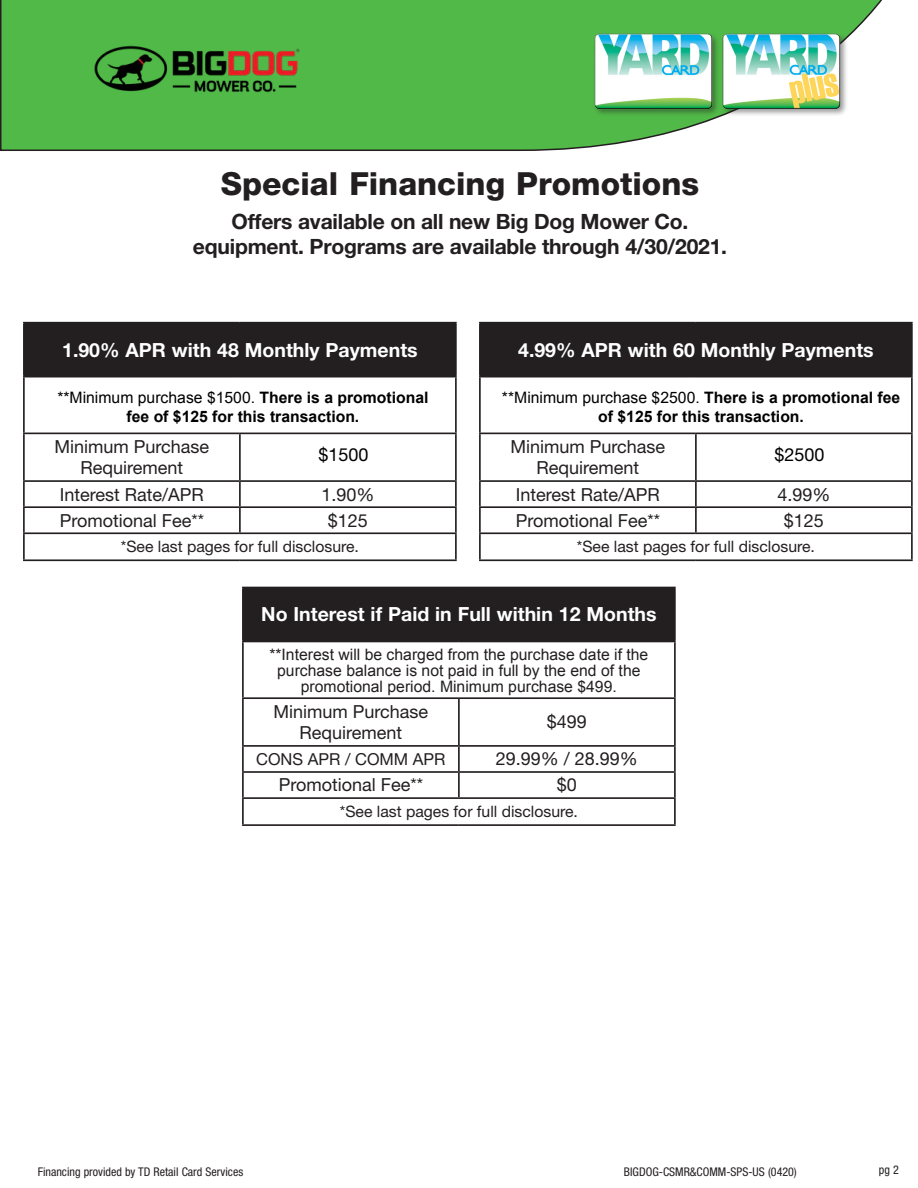
<style>
.page{position:relative;width:918px;height:1188px;background:#fff}
.page>*{position:absolute;margin:0;border:0;box-sizing:border-box;transform-origin:0 0}
.t1{font:800 31.8px "Helvetica Neue LT Std";color:#231f20}
.t2{font:700 21.15px/25.3px "Helvetica Neue LT Std";letter-spacing:-.01em;color:#231f20;text-align:center}
.Pa0{font:700 19.5px "Helvetica Neue LT Std";color:#fff}
.t3{font:18px/21.6px "Helvetica Neue LT Std";color:#231f20;text-align:center}
.t4{font:18px "Helvetica Neue LT Std";color:#000}
.t5{font:16.5px "Helvetica Neue LT Std";color:#231f20}
.t6{font:700 15.75px/18.9px "Arial";color:#000;text-align:center}
.Pa0-2{font:15.75px/16px "Arial";color:#231f20;text-align:center}
.t7{font:15.75px "Helvetica Neue LT Std";color:#231f20}
.t8{font:condensed 12px "Helvetica Neue LT Std";color:#231f20}
.s1{font-weight:400}
.s2{font-style:inherit}
</style>
<div class="page">
<svg style="left:0;top:0;width:882px;height:151px;background:#64be5c"></svg>
<div style="left:24px;top:323px;width:432px;height:54px;background:#231f20"></div>
<hr style="left:23px;top:322px;width:217px;height:1px;background:#231f20">
<hr style="left:23px;top:323px;width:2px;height:53px;background:#231f20">
<hr style="left:240px;top:322px;width:217px;height:1px;background:#231f20">
<hr style="left:455px;top:323px;width:2px;height:53px;background:#231f20">
<hr style="left:23px;top:376px;width:217px;height:1px;background:#231f20">
<hr style="left:23px;top:377px;width:2px;height:56px;background:#231f20">
<hr style="left:240px;top:376px;width:217px;height:1px;background:#231f20">
<hr style="left:455px;top:377px;width:2px;height:56px;background:#231f20">
<hr style="left:23px;top:433px;width:217px;height:1px;background:#231f20">
<hr style="left:23px;top:434px;width:2px;height:46px;background:#231f20">
<hr style="left:240px;top:433px;width:217px;height:1px;background:#231f20">
<hr style="left:239px;top:434px;width:2px;height:46px;background:#231f20">
<hr style="left:455px;top:434px;width:2px;height:46px;background:#231f20">
<hr style="left:23px;top:480px;width:217px;height:2px;background:#231f20">
<hr style="left:23px;top:482px;width:2px;height:24px;background:#231f20">
<hr style="left:240px;top:480px;width:217px;height:2px;background:#231f20">
<hr style="left:239px;top:482px;width:2px;height:24px;background:#231f20">
<hr style="left:455px;top:482px;width:2px;height:24px;background:#231f20">
<hr style="left:23px;top:506px;width:217px;height:2px;background:#231f20">
<hr style="left:23px;top:508px;width:2px;height:24px;background:#231f20">
<hr style="left:240px;top:506px;width:217px;height:2px;background:#231f20">
<hr style="left:239px;top:508px;width:2px;height:24px;background:#231f20">
<hr style="left:455px;top:508px;width:2px;height:24px;background:#231f20">
<hr style="left:23px;top:532px;width:217px;height:2px;background:#231f20">
<hr style="left:23px;top:534px;width:2px;height:25px;background:#231f20">
<hr style="left:240px;top:532px;width:217px;height:2px;background:#231f20">
<hr style="left:455px;top:534px;width:2px;height:25px;background:#231f20">
<hr style="left:23px;top:559px;width:217px;height:2px;background:#231f20">
<hr style="left:240px;top:559px;width:217px;height:2px;background:#231f20">
<div style="left:243px;top:587px;width:432px;height:54px;background:#231f20"></div>
<hr style="left:242px;top:587px;width:217px;height:1px;background:#231f20">
<hr style="left:242px;top:588px;width:2px;height:53px;background:#231f20">
<hr style="left:459px;top:587px;width:217px;height:1px;background:#231f20">
<hr style="left:674px;top:588px;width:2px;height:53px;background:#231f20">
<hr style="left:242px;top:641px;width:217px;height:1px;background:#231f20">
<hr style="left:242px;top:642px;width:2px;height:55px;background:#231f20">
<hr style="left:459px;top:641px;width:217px;height:1px;background:#231f20">
<hr style="left:674px;top:642px;width:2px;height:55px;background:#231f20">
<hr style="left:242px;top:697px;width:217px;height:2px;background:#231f20">
<hr style="left:242px;top:699px;width:2px;height:46px;background:#231f20">
<hr style="left:459px;top:697px;width:217px;height:2px;background:#231f20">
<hr style="left:458px;top:699px;width:2px;height:46px;background:#231f20">
<hr style="left:674px;top:699px;width:2px;height:46px;background:#231f20">
<hr style="left:242px;top:745px;width:217px;height:2px;background:#231f20">
<hr style="left:242px;top:747px;width:2px;height:24px;background:#231f20">
<hr style="left:459px;top:745px;width:217px;height:2px;background:#231f20">
<hr style="left:458px;top:747px;width:2px;height:24px;background:#231f20">
<hr style="left:674px;top:747px;width:2px;height:24px;background:#231f20">
<hr style="left:242px;top:771px;width:217px;height:2px;background:#231f20">
<hr style="left:242px;top:773px;width:2px;height:24px;background:#231f20">
<hr style="left:459px;top:771px;width:217px;height:2px;background:#231f20">
<hr style="left:458px;top:773px;width:2px;height:24px;background:#231f20">
<hr style="left:674px;top:773px;width:2px;height:24px;background:#231f20">
<hr style="left:242px;top:797px;width:217px;height:2px;background:#231f20">
<hr style="left:242px;top:799px;width:2px;height:25px;background:#231f20">
<hr style="left:459px;top:797px;width:217px;height:2px;background:#231f20">
<hr style="left:674px;top:799px;width:2px;height:25px;background:#231f20">
<hr style="left:242px;top:824px;width:217px;height:2px;background:#231f20">
<hr style="left:459px;top:824px;width:217px;height:2px;background:#231f20">
<div style="left:593px;top:32px;width:255px;height:85px;background:#231f20;opacity:.45"></div>
<img style="left:591px;top:33px;width:252px;height:76px">
<div style="left:480px;top:323px;width:432px;height:54px;background:#231f20"></div>
<hr style="left:479px;top:322px;width:217px;height:1px;background:#231f20">
<hr style="left:479px;top:323px;width:2px;height:53px;background:#231f20">
<hr style="left:696px;top:322px;width:217px;height:1px;background:#231f20">
<hr style="left:911px;top:323px;width:2px;height:53px;background:#231f20">
<hr style="left:479px;top:376px;width:217px;height:1px;background:#231f20">
<hr style="left:479px;top:377px;width:2px;height:56px;background:#231f20">
<hr style="left:696px;top:376px;width:217px;height:1px;background:#231f20">
<hr style="left:911px;top:377px;width:2px;height:56px;background:#231f20">
<hr style="left:479px;top:433px;width:217px;height:1px;background:#231f20">
<hr style="left:479px;top:434px;width:2px;height:46px;background:#231f20">
<hr style="left:696px;top:433px;width:217px;height:1px;background:#231f20">
<hr style="left:695px;top:434px;width:2px;height:46px;background:#231f20">
<hr style="left:911px;top:434px;width:2px;height:46px;background:#231f20">
<hr style="left:479px;top:480px;width:217px;height:2px;background:#231f20">
<hr style="left:479px;top:482px;width:2px;height:24px;background:#231f20">
<hr style="left:696px;top:480px;width:217px;height:2px;background:#231f20">
<hr style="left:695px;top:482px;width:2px;height:24px;background:#231f20">
<hr style="left:911px;top:482px;width:2px;height:24px;background:#231f20">
<hr style="left:479px;top:506px;width:217px;height:2px;background:#231f20">
<hr style="left:479px;top:508px;width:2px;height:24px;background:#231f20">
<hr style="left:696px;top:506px;width:217px;height:2px;background:#231f20">
<hr style="left:695px;top:508px;width:2px;height:24px;background:#231f20">
<hr style="left:911px;top:508px;width:2px;height:24px;background:#231f20">
<hr style="left:479px;top:532px;width:217px;height:2px;background:#231f20">
<hr style="left:479px;top:534px;width:2px;height:25px;background:#231f20">
<hr style="left:696px;top:532px;width:217px;height:2px;background:#231f20">
<hr style="left:911px;top:534px;width:2px;height:25px;background:#231f20">
<hr style="left:479px;top:559px;width:217px;height:2px;background:#231f20">
<hr style="left:696px;top:559px;width:217px;height:2px;background:#231f20">
<img style="left:75px;top:32px;width:242px;height:75px">
<h1 class="t1" style="left:221px;top:165px;width:480px">Special Financing Promotions</h1>
<p class="t2" style="left:193px;top:208px;width:536px">Offers available on all new Big Dog Mower Co. equipment. Programs are available through 4/30/2021.</p>
<p class="Pa0" style="left:62px;top:338px;width:357px">1.90% APR with 48 Monthly Payments</p>
<p class="Pa0" style="left:518px;top:338px;width:357px">4.99% APR with 60 Monthly Payments</p>
<p class="t6" style="left:57px;top:388px;width:373px"><span class="s1">**Minimum purchase $</span><span class="s1">1500</span><span class="s1">.</span> There is a promotional fee of $125 for this transaction.</p>
<p class="t6" style="left:502px;top:388px;width:400px"><span class="s1">**Minimum purchase $</span><span class="s1">2500</span><span class="s1">.</span> There is a promotional fee of $125 for this transaction.</p>
<p class="t3" style="left:55px;top:435px;width:156px">Minimum Purchase<br>Requirement</p>
<p class="t4" style="left:318px;top:444px;width:52px">$1500</p>
<p class="t3" style="left:60px;top:483px;width:146px">Interest Rate/APR</p>
<p class="t3" style="left:321px;top:483px;width:55px">1.90%</p>
<p class="t3" style="left:60px;top:509px;width:146px">Promotional Fee**</p>
<p class="t3" style="left:328px;top:509px;width:42px">$125</p>
<p class="t7" style="left:121px;top:537px;width:240px">*See last pages for full disclosure.</p>
<p class="t3" style="left:511px;top:435px;width:156px">Minimum Purchase<br>Requirement</p>
<p class="t4" style="left:774px;top:444px;width:52px">$2500</p>
<p class="t3" style="left:516px;top:483px;width:145px">Interest Rate/APR</p>
<p class="t3" style="left:777px;top:483px;width:55px">4.99%</p>
<p class="t3" style="left:516px;top:509px;width:146px">Promotional Fee**</p>
<p class="t3" style="left:784px;top:509px;width:42px">$125</p>
<p class="t7" style="left:577px;top:537px;width:240px">*See last pages for full disclosure.</p>
<p class="Pa0" style="left:261px;top:602px;width:397px">No Interest if Paid in Full within 12 Months</p>
<p class="Pa0-2" style="left:269px;top:646px;width:381px">**Interest will be charged from the purchase date if the purchase balance is not paid in full by the end of the promotional period. Minimum purchase $<span class="s2">4</span>99.</p>
<p class="t3" style="left:274px;top:700px;width:156px">Minimum Purchase<br>Requirement</p>
<p class="t3" style="left:547px;top:711px;width:42px">$499</p>
<p class="t5" style="left:256px;top:749px;width:191px">CONS APR / COMM APR</p>
<p class="t3" style="left:496px;top:748px;width:144px">29.99% / 28.99%</p>
<p class="t3" style="left:279px;top:774px;width:146px">Promotional Fee**</p>
<p class="t3" style="left:557px;top:774px;width:22px">$0</p>
<p class="t7" style="left:340px;top:802px;width:240px">*See last pages for full disclosure.</p>
<p class="t8" style="left:38px;top:1165px;width:207px">Financing provided by TD Retail Card Services</p>
<p class="t8" style="left:624px;top:1165px;width:174px">BIGDOG-CSMR&amp;COMM-SPS-US (0420)</p>
<p class="t8" style="left:879px;top:1163px;width:22px">pg 2</p>
</div>
